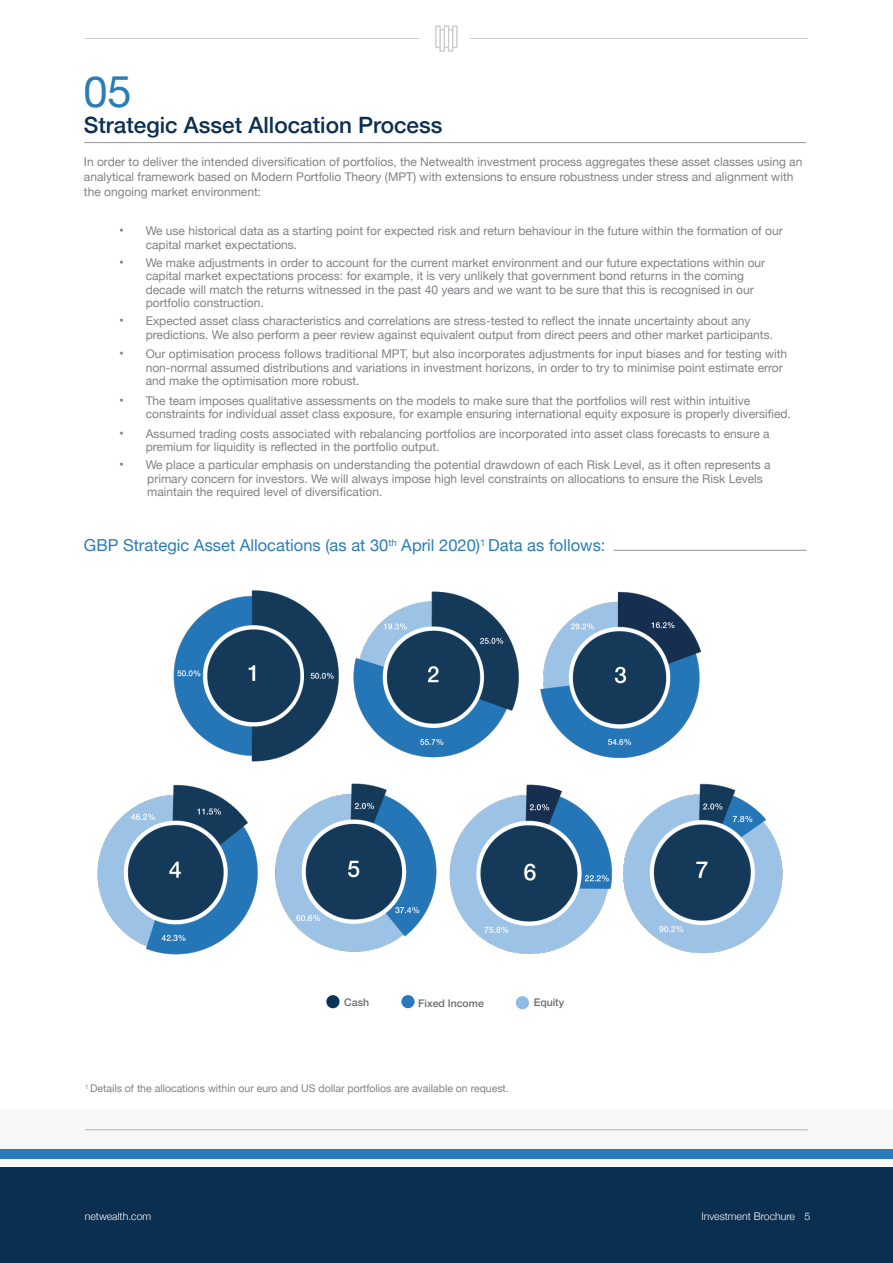
<style>
.page{position:relative;width:893px;height:1263px;background:#fff}
.page>*{position:absolute;margin:0;border:0;box-sizing:border-box;transform-origin:0 0}
.t1{font:43.5px "Helvetica Neue";color:#2a7db8}
.t2{font:500 22.5px "Helvetica Neue";color:#0b2f51}
.t3{font:16.5px "Helvetica Neue";color:#2a7db8}
.t4{font:12px/13.5px "Helvetica Neue";color:#808285}
.t5{font:300 12px "Helvetica Neue";color:#fff}
.t6{font:10.5px "Helvetica Neue";color:#808285}
.t7{font:300 10.5px "Helvetica Neue";color:#fff}
.t8{font:500 10.5px "Helvetica Neue";color:#6c6d70}
.s1{font-size:13.5px}
</style>
<div class="page">
<hr style="left:84px;top:142px;width:722px;height:1px;background:#939598">
<hr style="left:614px;top:550px;width:193px;height:1px;background:#939598">
<div style="left:326px;top:995px;width:13px;height:13px;background:#09345a;border-radius:50%"></div>
<div style="left:516px;top:996px;width:13px;height:13px;background:#8bbce2;border-radius:50%"></div>
<div style="left:401px;top:995px;width:14px;height:13px;background:#2779ba;border-radius:50%"></div>
<div style="left:0;top:1110px;width:893px;height:98px;background:#f7f7f8"></div>
<hr style="left:84px;top:38px;width:335px;height:1px;background:#939598">
<hr style="left:470px;top:38px;width:338px;height:1px;background:#939598">
<svg style="left:435px;top:26px;width:22px;height:26px"></svg>
<div style="left:0;top:1167px;width:893px;height:96px;background:#0b2f51"></div>
<div style="left:0;top:1149px;width:893px;height:10px;background:#2a7db8"></div>
<hr style="left:85px;top:1129px;width:723px;height:1px;background:#6c6d70">
<img style="left:173px;top:590px;width:153px;height:160px">
<img style="left:326px;top:591px;width:185px;height:159px">
<img style="left:511px;top:591px;width:191px;height:159px">
<img style="left:97px;top:750px;width:149px;height:205px">
<img style="left:246px;top:750px;width:175px;height:202px">
<img style="left:421px;top:750px;width:174px;height:204px">
<img style="left:595px;top:750px;width:188px;height:203px">
<p class="t1" style="left:83px;top:60px;width:50px">05</p>
<p class="t2" style="left:84px;top:107px;width:360px">Strategic Asset Allocation Process</p>
<p class="t4" style="left:84px;top:155px;width:720px;line-height:15px">In order to deliver the intended diversification of portfolios, the Netwealth investment process aggregates these asset classes using an analytical framework based on Modern Portfolio Theory (MPT) with extensions to ensure robustness under stress and alignment with the ongoing market environment:</p>
<p class="t4" style="left:146px;top:225px;width:638px;text-indent:-27px"><span class="s1">•</span> We use historical data as a starting point for expected risk and return behaviour in the future within the formation of our capital market expectations.</p>
<p class="t4" style="left:146px;top:256px;width:621px;text-indent:-27px"><span class="s1">•</span> We make adjustments in order to account for the current market environment and our future expectations within our capital market expectations process: for example, it is very unlikely that government bond returns in the coming decade will match the returns witnessed in the past 40 years and we want to be sure that this is recognised in our portfolio construction.</p>
<p class="t4" style="left:146px;top:315px;width:629px;text-indent:-27px"><span class="s1">•</span> Expected asset class characteristics and correlations are stress-tested to reflect the innate uncertainty about any predictions. We also perform a peer review against equivalent output from direct peers and other market participants.</p>
<p class="t4" style="left:146px;top:348px;width:643px;text-indent:-27px"><span class="s1">•</span> Our optimisation process follows traditional MPT, but also incorporates adjustments for input biases and for testing with non-normal assumed distributions and variations in investment horizons, in order to try to minimise point estimate error and make the optimisation more robust.</p>
<p class="t4" style="left:146px;top:394px;width:647px;text-indent:-27px"><span class="s1">•</span> The team imposes qualitative assessments on the models to make sure that the portfolios will rest within intuitive constraints for individual asset class exposure, for example ensuring international equity exposure is properly diversified.</p>
<p class="t4" style="left:146px;top:427px;width:625px;text-indent:-27px"><span class="s1">•</span> Assumed trading costs associated with rebalancing portfolios are incorporated into asset class forecasts to ensure a premium for liquidity is reflected in the portfolio output.</p>
<p class="t4" style="left:147px;top:459px;width:625px;text-indent:-28px"><span class="s1">•</span> We place a particular emphasis on understanding the potential drawdown of each Risk Level, as it often represents a primary concern for investors. We will always impose high level constraints on allocations to ensure the Risk Levels maintain the required level of diversification.</p>
<p class="t3" style="left:84px;top:533px;width:523px">GBP Strategic Asset Allocations (as at 30<sup>th</sup> April 2020)<sup>1</sup> Data as follows:</p>
<p class="t8" style="left:344px;top:994px;width:26px">Cash</p>
<p class="t8" style="left:418px;top:995px;width:67px">Fixed Income</p>
<p class="t8" style="left:534px;top:994px;width:32px">Equity</p>
<p class="t6" style="left:85px;top:1081px;width:425px"><sup>1</sup> Details of the allocations within our euro and US dollar portfolios are available on request.</p>
<p class="t7" style="left:85px;top:1208px;width:68px">netwealth.com</p>
<p class="t5" style="left:103px;top:1207px;width:108px">Investment Brochure</p>
<p class="t7" style="left:701px;top:1208px;width:95px">Investment Brochure</p>
<p class="t7" style="left:803px;top:1208px;width:7px">4</p>
<p class="t7" style="left:804px;top:1208px;width:7px">5</p>
</div>
